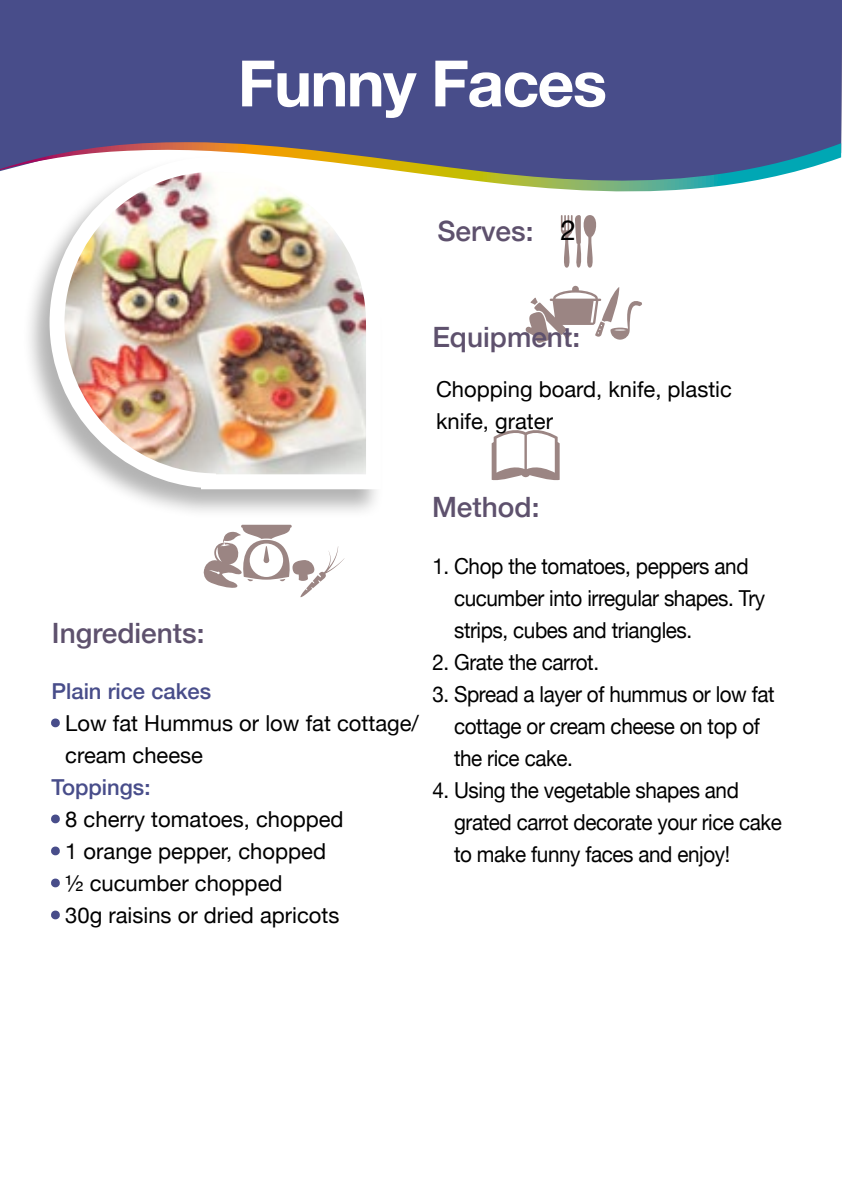
<style>
.page{position:relative;width:842px;height:1191px;background:#fff}
.page>*{position:absolute;margin:0;border:0;box-sizing:border-box;transform-origin:0 0}
.t1{font:700 64px "Helvetica Neue";letter-spacing:-.025em;color:#fff}
.t2{font:500 28px "Helvetica Neue";color:#5e516d}
.t3{font:22px/32px "Helvetica Neue";letter-spacing:-.02em;color:#000;scale:.94 1}
.t4{font:22px/32px "Helvetica Neue";color:#000}
.t5{font:500 22px "Helvetica Neue";color:#484d8a}
.s1{font-weight:400;color:#000}
.s2{color:#484d8a}
</style>
<div class="page">
<div style="left:0;top:0;width:842px;height:158px;background:#484d8a"></div>
<svg style="left:0;top:142px;width:841px;height:50px"></svg>
<div style="left:21px;top:156px;width:362px;height:362px;background:#000;opacity:.3"></div>
<img style="left:42px;top:149px;width:346px;height:348px">
<svg style="left:204px;top:525px;width:141px;height:72px"></svg>
<svg style="left:492px;top:430px;width:68px;height:51px"></svg>
<svg style="left:561px;top:215px;width:36px;height:53px"></svg>
<svg style="left:525px;top:286px;width:117px;height:57px"></svg>
<h1 class="t1" style="left:238px;top:33px;width:371px">Funny Faces</h1>
<p class="t2" style="left:437px;top:208px;width:140px">Serves: <span class="s1">2</span></p>
<p class="t2" style="left:432px;top:314px;width:149px">Equipment:</p>
<p class="t4" style="left:436px;top:375px;width:297px">Chopping board, knife, plastic knife, grater</p>
<p class="t2" style="left:432px;top:485px;width:109px">Method:</p>
<p class="t2" style="left:52px;top:611px;width:154px">Ingredients:</p>
<p class="t5" style="left:51px;top:673px;width:161px">Plain rice cakes</p>
<p class="t4" style="left:65px;top:708px;width:355px;text-indent:-14px"><span class="s2">•</span> Low fat Hummus or low fat cottage/ cream cheese</p>
<p class="t5" style="left:51px;top:769px;width:101px">Toppings:</p>
<p class="t4" style="left:51px;top:804px;width:294px"><span class="s2">•</span> 8 cherry tomatoes, chopped</p>
<p class="t4" style="left:51px;top:836px;width:276px"><span class="s2">•</span> 1 orange pepper, chopped</p>
<p class="t4" style="left:51px;top:868px;width:233px"><span class="s2">•</span> ½ cucumber chopped</p>
<p class="t4" style="left:51px;top:900px;width:290px"><span class="s2">•</span> 30g raisins or dried apricots</p>
<p class="t3" style="left:454px;top:551px;width:333px;text-indent:-22px">1. Chop the tomatoes, peppers and cucumber into irregular shapes. Try strips, cubes and triangles.</p>
<p class="t3" style="left:432px;top:647px;width:179px">2. Grate the carrot.</p>
<p class="t3" style="left:454px;top:679px;width:343px;text-indent:-22px">3. Spread a layer of hummus or low fat cottage or cream cheese on top of the rice cake.</p>
<p class="t3" style="left:454px;top:775px;width:350px;text-indent:-22px">4. Using the vegetable shapes and grated carrot decorate your rice cake to make funny faces and enjoy!</p>
</div>
